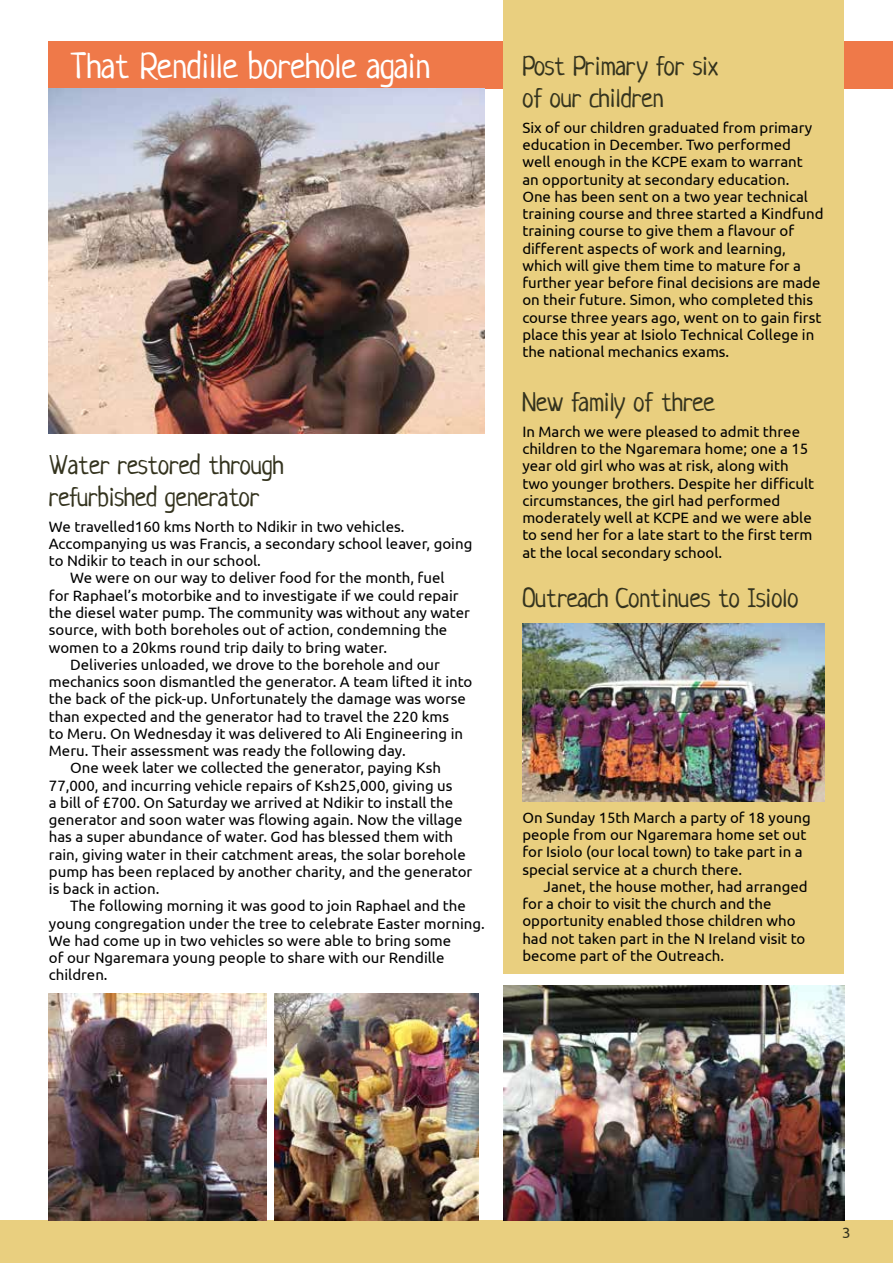
<style>
.page{position:relative;width:893px;height:1263px;background:#fff}
.page>*{position:absolute;margin:0;border:0;box-sizing:border-box;transform-origin:0 0}
.t1{font:36px "Neucha";color:#fff}
.t2{font:27px/32.4px "Neucha";color:#34331e}
.t3{font:27px/32.4px "Neucha";letter-spacing:-.02em;color:#34331e}
.t4{font:15px/17.2px "Ubuntu";color:#000}
.t5{font:15px "Ubuntu";color:#34331e}
</style>
<div class="page">
<div style="left:0;top:1220px;width:893px;height:43px;background:#e9cf7f"></div>
<div style="left:49px;top:41px;width:844px;height:47px;background:#ef7949"></div>
<div style="left:503px;top:0;width:341px;height:974px;background:#e9cf7f"></div>
<img style="left:503px;top:986px;width:341px;height:234px">
<img style="left:49px;top:89px;width:436px;height:345px">
<img style="left:49px;top:993px;width:218px;height:227px">
<img style="left:274px;top:993px;width:204px;height:227px">
<img style="left:522px;top:623px;width:303px;height:179px">
<h1 class="t1" style="left:70px;top:45px;width:362px">That Rendille borehole again</h1>
<h2 class="t2" style="left:522px;top:50px;width:198px">Post Primary for six of our children</h2>
<p class="t4" style="left:522px;top:118px;width:303px">Six of our children graduated from primary education in December. Two performed<br>well enough in the KCPE exam to warrant<br>an opportunity at secondary education.<br>One has been sent on a two year technical training course and three started a Kindfund training course to give them a flavour of different aspects of work and learning, which will give them time to mature for a further year before final decisions are made on their future. Simon, who completed this course three years ago, went on to gain first place this year at Isiolo Technical College in the national mechanics exams.</p>
<h2 class="t2" style="left:522px;top:386px;width:194px">New family of three</h2>
<p class="t4" style="left:522px;top:422px;width:293px">In March we were pleased to admit three children to the Ngaremara home; one a 15 year old girl who was at risk, along with two younger brothers. Despite her difficult circumstances, the girl had performed moderately well at KCPE and we were able to send her for a late start to the first term at the local secondary school.</p>
<h2 class="t2" style="left:522px;top:582px;width:277px">Outreach Continues to Isiolo</h2>
<h2 class="t3" style="left:49px;top:449px;width:236px">Water restored through refurbished generator</h2>
<p class="t4" style="left:49px;top:517px;width:357px">We travelled160 kms North to Ndikir in two vehicles.</p>
<p class="t4" style="left:49px;top:534px;width:425px">Accompanying us was Francis, a secondary school leaver, going</p>
<p class="t4" style="left:49px;top:552px;width:214px">to Ndikir to teach in our school.</p>
<p class="t4" style="left:70px;top:569px;width:376px">We were on our way to deliver food for the month, fuel</p>
<p class="t4" style="left:49px;top:586px;width:411px">for Raphael’s motorbike and to investigate if we could repair</p>
<p class="t4" style="left:49px;top:603px;width:423px">the diesel water pump. The community was without any water</p>
<p class="t4" style="left:49px;top:621px;width:400px">source, with both boreholes out of action, condemning the</p>
<p class="t4" style="left:49px;top:638px;width:340px">women to a 20kms round trip daily to bring water.</p>
<p class="t4" style="left:70px;top:655px;width:371px">Deliveries unloaded, we drove to the borehole and our</p>
<p class="t4" style="left:49px;top:672px;width:425px">mechanics soon dismantled the generator. A team lifted it into</p>
<p class="t4" style="left:49px;top:690px;width:418px">the back of the pick-up. Unfortunately the damage was worse</p>
<p class="t4" style="left:49px;top:707px;width:402px">than expected and the generator had to travel the 220 kms</p>
<p class="t4" style="left:49px;top:724px;width:416px">to Meru. On Wednesday it was delivered to Ali Engineering in</p>
<p class="t4" style="left:49px;top:741px;width:358px">Meru. Their assessment was ready the following day.</p>
<p class="t4" style="left:70px;top:759px;width:372px">One week later we collected the generator, paying Ksh</p>
<p class="t4" style="left:49px;top:776px;width:405px">77,000, and incurring vehicle repairs of Ksh25,000, giving us</p>
<p class="t4" style="left:49px;top:793px;width:406px">a bill of £700. On Saturday we arrived at Ndikir to install the</p>
<p class="t4" style="left:49px;top:810px;width:415px">generator and soon water was flowing again. Now the village</p>
<p class="t4" style="left:49px;top:828px;width:406px">has a super abundance of water. God has blessed them with</p>
<p class="t4" style="left:49px;top:845px;width:418px">rain, giving water in their catchment areas, the solar borehole</p>
<p class="t4" style="left:49px;top:862px;width:425px">pump has been replaced by another charity, and the generator</p>
<p class="t4" style="left:49px;top:879px;width:112px">is back in action.</p>
<p class="t4" style="left:70px;top:897px;width:397px">The following morning it was good to join Raphael and the</p>
<p class="t4" style="left:49px;top:914px;width:437px">young congregation under the tree to celebrate Easter morning.</p>
<p class="t4" style="left:49px;top:931px;width:404px">We had come up in two vehicles so were able to bring some</p>
<p class="t4" style="left:49px;top:948px;width:397px">of our Ngaremara young people to share with our Rendille</p>
<p class="t4" style="left:49px;top:966px;width:60px">children.</p>
<p class="t4" style="left:522px;top:808px;width:290px">On Sunday 15th March a party of 18 young people from our Ngaremara home set out for Isiolo (our local town) to take part in a special service at a church there.</p>
<p class="t4" style="left:522px;top:877px;width:287px;text-indent:21px">Janet, the house mother, had arranged for a choir to visit the church and the opportunity enabled those children who had not taken part in the N Ireland visit to become part of the Outreach.</p>
<p class="t5" style="left:842px;top:1224px;width:10px">3</p>
</div>
